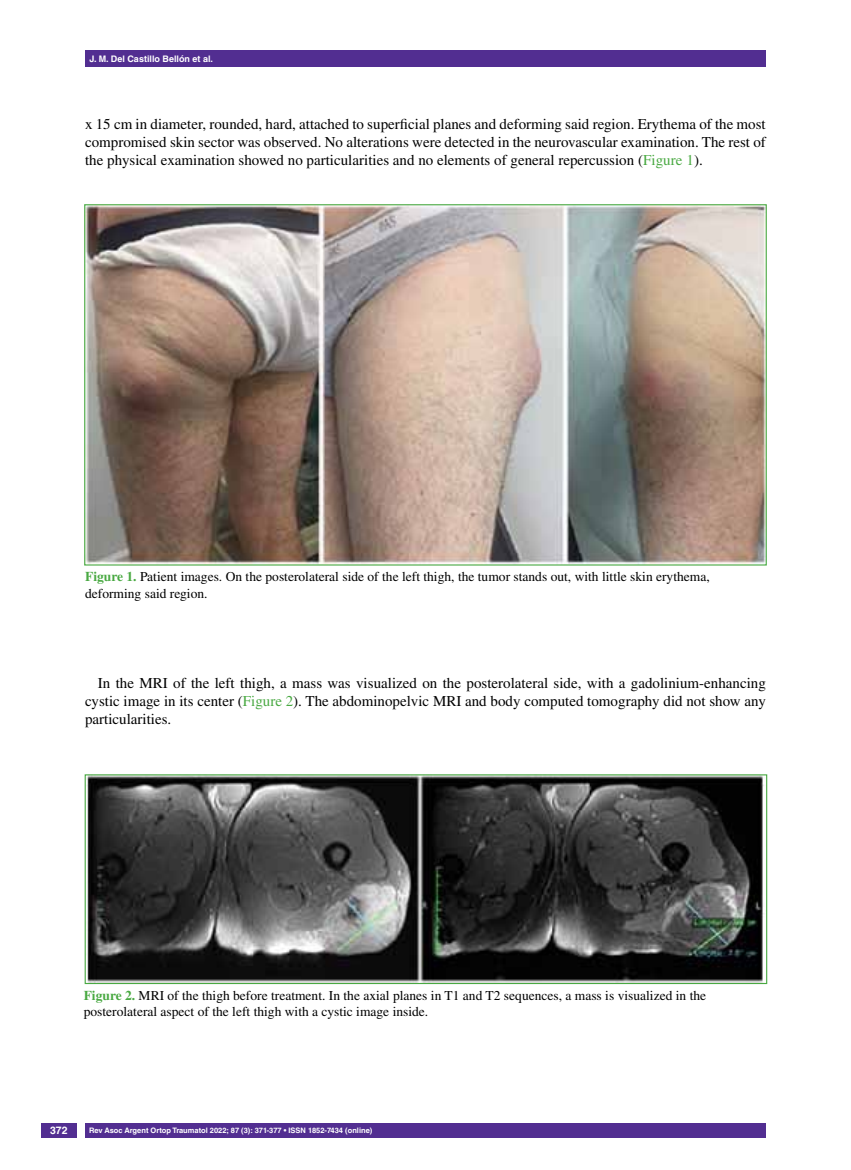
<style>
.page{position:relative;width:851px;height:1170px;background:#fff}
.page>*{position:absolute;margin:0;border:0;box-sizing:border-box;transform-origin:0 0}
.t1{font:15px/18px "Times LT Std";color:#000;text-align:justify}
.t2{font:13.5px/16.2px "Times LT Std";color:#000}
.t3{font:700 10.5px "Helvetica LT Std";color:#fff}
.t4{font:700 9px "Helvetica LT Std";color:#fff}
.t5{font:700 7.5px "Helvetica LT Std";color:#fff}
.s1{color:#49a942}
.s2{font-weight:700;color:#49a942}
</style>
<div class="page">
<div style="left:41px;top:1123px;width:36px;height:14px;background:#522e91"></div>
<div style="left:85px;top:50px;width:680px;height:17px;background:#522e91"></div>
<div style="left:85px;top:1123px;width:680px;height:14px;background:#522e91"></div>
<img style="left:86px;top:206px;width:678px;height:357px">
<img style="left:87px;top:776px;width:677px;height:205px">
<div style="left:85px;top:774px;width:682px;height:209px;border:1px solid #49a942"></div>
<p class="t4" style="left:89px;top:53px;width:125px">J. M. Del Castillo Bellón et al.</p>
<p class="t1" style="left:85px;top:115px;width:682px">x 15 cm in diameter, rounded, hard, attached to superficial planes and deforming said region. Erythema of the most compromised skin sector was observed. No alterations were detected in the neurovascular examination. The rest of the physical examination showed no particularities and no elements of general repercussion (<span class="s1">Figure 1</span>).</p>
<p class="t2" style="left:85px;top:568px;width:626px"><span class="s2">Figure 1.</span> Patient images. On the posterolateral side of the left thigh, the tumor stands out, with little skin erythema, deforming said region.</p>
<p class="t1" style="left:85px;top:673px;width:682px;text-indent:13px">In the MRI of the left thigh, a mass was visualized on the posterolateral side, with a gadolinium-enhancing cystic image in its center (<span class="s1">Figure 2</span>). The abdominopelvic MRI and body computed tomography did not show any particularities.</p>
<p class="t2" style="left:84px;top:986px;width:624px"><span class="s2">Figure 2.</span> MRI of the thigh before treatment. In the axial planes in T1 and T2 sequences, a mass is visualized in the posterolateral aspect of the left thigh with a cystic image inside.</p>
<p class="t3" style="left:50px;top:1124px;width:19px">372</p>
<p class="t5" style="left:89px;top:1125px;width:284px">Rev Asoc Argent Ortop Traumatol 2022; 87 (3): 371-377 • ISSN 1852-7434 (online)</p>
</div>
